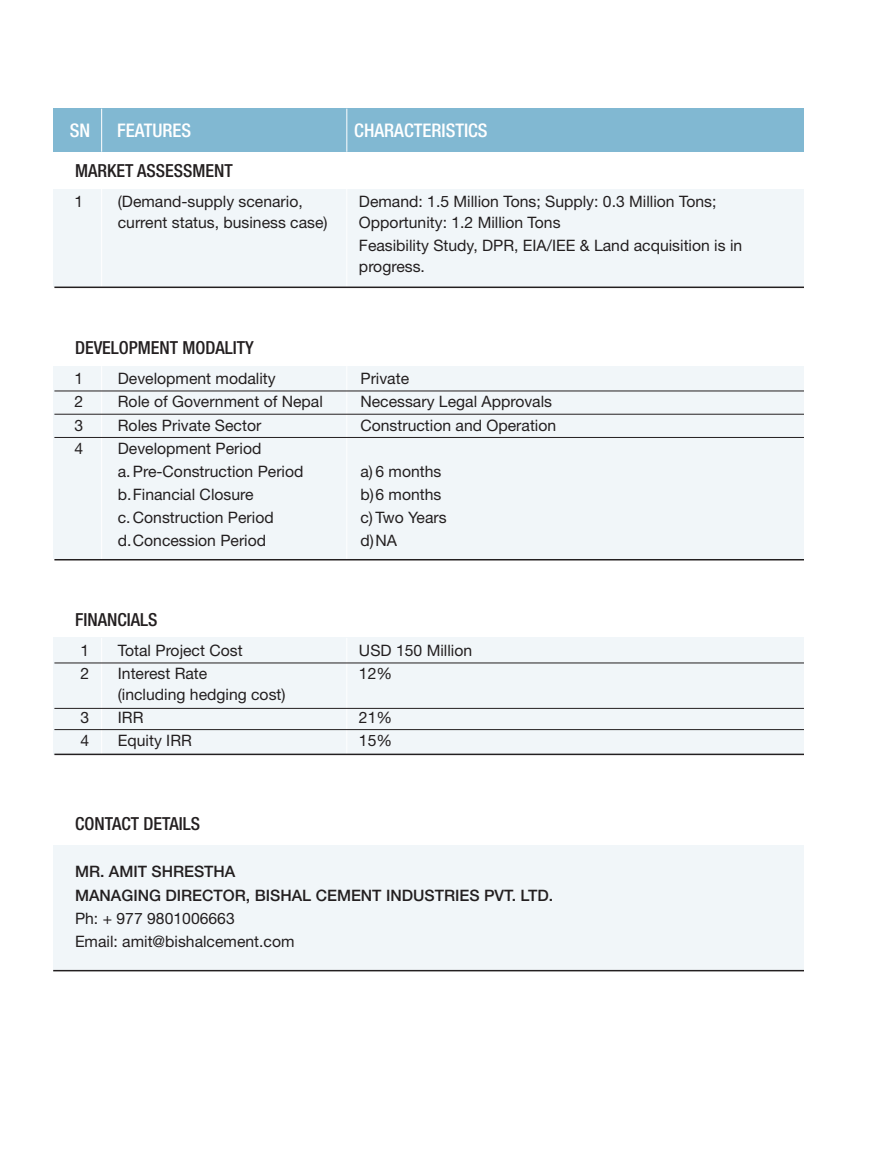
<style>
.page{position:relative;width:890px;height:1160px;background:#fff}
.page>*{position:absolute;margin:0;border:0;box-sizing:border-box;transform-origin:0 0}
.table_head{font:500 condensed 18.75px "Helvetica Neue";color:#fff}
.table_sub_head{font:500 condensed 18px "Helvetica Neue";color:#231f20}
.table_body_left{font:15.75px/21px "Helvetica Neue";color:#231f20}
.table_body{font:15.75px/21px "Helvetica Neue";color:#231f20}
.table_bullet_sub{font:15.75px/21px "Helvetica Neue";color:#231f20}
.table_bullet{font:15.75px "Helvetica Neue";color:#231f20}
.table_body_left-2{font:500 15.75px "Helvetica Neue";color:#231f20}
</style>
<div class="page">
<div style="left:53px;top:109px;width:751px;height:43px;background:#81b8d2"></div>
<hr style="left:101px;top:109px;width:1px;height:43px;background:#fff">
<hr style="left:346px;top:109px;width:1px;height:43px;background:#fff">
<div style="left:53px;top:189px;width:751px;height:98px;background:#f1f6f9"></div>
<div style="left:53px;top:366px;width:751px;height:193px;background:#f1f6f9"></div>
<div style="left:53px;top:638px;width:751px;height:117px;background:#f1f6f9"></div>
<hr style="left:101px;top:189px;width:1px;height:98px;background:#fff">
<hr style="left:101px;top:366px;width:1px;height:194px;background:#fff">
<hr style="left:101px;top:638px;width:1px;height:116px;background:#fff">
<hr style="left:346px;top:189px;width:1px;height:98px;background:#fff">
<hr style="left:346px;top:366px;width:1px;height:194px;background:#fff">
<hr style="left:346px;top:638px;width:1px;height:116px;background:#fff">
<hr style="left:54px;top:559px;width:750px;height:1px;background:#231f20">
<hr style="left:54px;top:754px;width:750px;height:1px;background:#231f20">
<hr style="left:54px;top:287px;width:750px;height:1px;background:#231f20">
<hr style="left:54px;top:391px;width:750px;height:1px;background:#231f20">
<hr style="left:54px;top:414px;width:750px;height:1px;background:#231f20">
<hr style="left:54px;top:663px;width:750px;height:1px;background:#231f20">
<hr style="left:54px;top:437px;width:750px;height:1px;background:#231f20">
<hr style="left:54px;top:708px;width:750px;height:1px;background:#231f20">
<hr style="left:54px;top:729px;width:750px;height:1px;background:#231f20">
<div style="left:53px;top:846px;width:751px;height:124px;background:#f1f6f9"></div>
<hr style="left:53px;top:970px;width:751px;height:1px;background:#231f20">
<p class="table_head" style="left:70px;top:119px;width:22px">SN</p>
<p class="table_head" style="left:117px;top:119px;width:75px">FEATURES</p>
<p class="table_head" style="left:354px;top:119px;width:135px">CHARACTERISTICS</p>
<p class="table_sub_head" style="left:75px;top:160px;width:159px">MARKET ASSESSMENT</p>
<p class="table_body_left" style="left:75px;top:191px;width:10px">1</p>
<p class="table_body_left" style="left:118px;top:191px;width:211px">(Demand-supply scenario, current status, business case)</p>
<p class="table_sub_head" style="left:75px;top:337px;width:180px">DEVELOPMENT MODALITY</p>
<p class="table_body_left" style="left:75px;top:368px;width:10px">1</p>
<p class="table_body_left" style="left:118px;top:368px;width:159px">Development modality</p>
<p class="table_body_left" style="left:75px;top:391px;width:10px">2</p>
<p class="table_body_left" style="left:118px;top:391px;width:207px">Role of Government of Nepal</p>
<p class="table_body_left" style="left:75px;top:414px;width:10px">3</p>
<p class="table_body_left" style="left:118px;top:414px;width:145px">Roles Private Sector</p>
<p class="table_body_left" style="left:75px;top:437px;width:10px">4</p>
<p class="table_body_left" style="left:118px;top:437px;width:145px">Development Period</p>
<p class="table_bullet_sub" style="left:118px;top:461px;width:187px">a.Pre-Construction Period</p>
<p class="table_bullet_sub" style="left:118px;top:484px;width:137px">b.Financial Closure</p>
<p class="table_bullet_sub" style="left:118px;top:507px;width:157px">c.Construction Period</p>
<p class="table_bullet_sub" style="left:118px;top:530px;width:150px">d.Concession Period</p>
<p class="table_sub_head" style="left:75px;top:609px;width:84px">FINANCIALS</p>
<p class="table_bullet_sub" style="left:80px;top:640px;width:10px">1</p>
<p class="table_bullet_sub" style="left:118px;top:640px;width:126px">Total Project Cost</p>
<p class="table_bullet_sub" style="left:80px;top:663px;width:10px">2</p>
<p class="table_bullet_sub" style="left:118px;top:663px;width:169px">Interest Rate<br>(including hedging cost)</p>
<p class="table_bullet_sub" style="left:80px;top:707px;width:10px">3</p>
<p class="table_bullet_sub" style="left:118px;top:707px;width:27px">IRR</p>
<p class="table_bullet_sub" style="left:80px;top:730px;width:10px">4</p>
<p class="table_bullet_sub" style="left:118px;top:730px;width:76px">Equity IRR</p>
<p class="table_sub_head" style="left:75px;top:812px;width:127px">CONTACT DETAILS</p>
<p class="table_body" style="left:359px;top:191px;width:359px">Demand: 1.5 Million Tons; Supply: 0.3 Million Tons;<br>Opportunity: 1.2 Million Tons</p>
<p class="table_body" style="left:359px;top:235px;width:385px">Feasibility Study, DPR, EIA/IEE &amp; Land acquisition is in progress.</p>
<p class="table_bullet" style="left:360px;top:369px;width:50px">Private</p>
<p class="table_bullet" style="left:360px;top:392px;width:193px">Necessary Legal Approvals</p>
<p class="table_bullet" style="left:360px;top:416px;width:197px">Construction and Operation</p>
<p class="table_bullet" style="left:360px;top:462px;width:82px">a) 6 months</p>
<p class="table_bullet" style="left:360px;top:485px;width:82px">b)6 months</p>
<p class="table_bullet" style="left:360px;top:508px;width:88px">c) Two Years</p>
<p class="table_bullet" style="left:360px;top:531px;width:38px">d)NA</p>
<p class="table_body" style="left:359px;top:640px;width:115px">USD 150 Million</p>
<p class="table_body" style="left:359px;top:663px;width:35px">12%</p>
<p class="table_body" style="left:359px;top:707px;width:35px">21%</p>
<p class="table_body" style="left:359px;top:730px;width:35px">15%</p>
<p class="table_body_left-2" style="left:75px;top:862px;width:162px">MR. AMIT SHRESTHA</p>
<p class="table_body_left-2" style="left:75px;top:886px;width:480px">MANAGING DIRECTOR, BISHAL CEMENT INDUSTRIES PVT. LTD.</p>
<p class="table_body_left" style="left:75px;top:907px;width:161px">Ph: + 977 9801006663</p>
<p class="table_body_left" style="left:75px;top:931px;width:221px">Email: amit@bishalcement.com</p>
</div>
